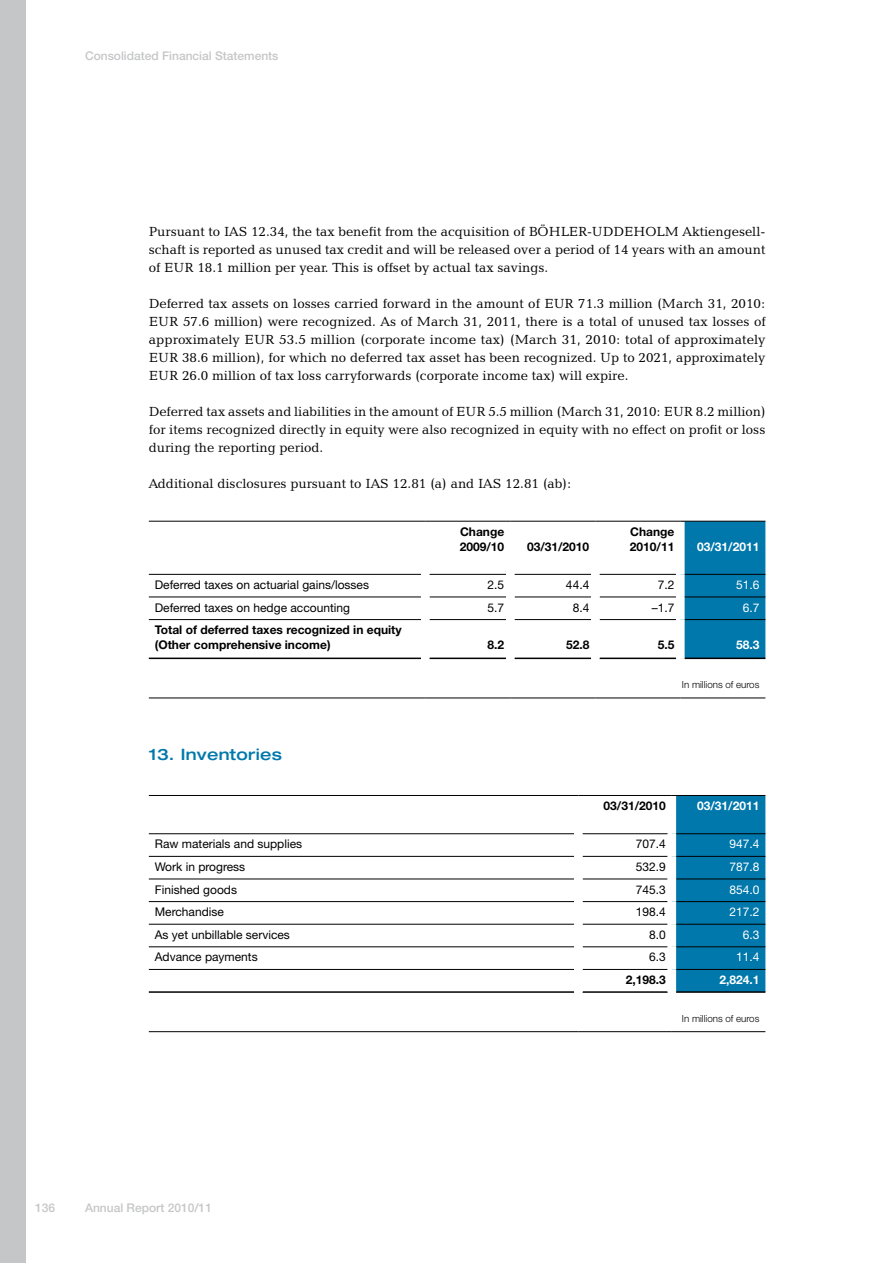
<style>
.page{position:relative;width:893px;height:1263px;background:#fff}
.page>*{position:absolute;margin:0;border:0;box-sizing:border-box;transform-origin:0 0}
.t1{font:500 expanded 15.75px "Helvetica Neue LT Std";letter-spacing:.02em;color:#0078ab}
.t2{font:13.5px/18px "Candida BT";color:#000;text-align:justify}
.t3{font:12px "Helvetica Neue LT Std";color:#000}
.t4{font:700 12px/15px "Helvetica Neue LT Std";color:#000}
.t5{font:500 12px "Helvetica Neue LT Std";color:#c5c6c8}
.t6{font:12px "Helvetica Neue LT Std";color:#fff}
.t7{font:700 12px "Helvetica Neue LT Std";color:#fff}
.t8{font:300 9.75px "Helvetica Neue LT Std";color:#000}
</style>
<div class="page">
<div style="left:0;top:0;width:26px;height:1263px;background:#c5c6c8"></div>
<div style="left:676px;top:796px;width:89px;height:195px;background:#0078ab"></div>
<hr style="left:149px;top:795px;width:429px;height:1px;background:#000">
<hr style="left:578px;top:795px;width:94px;height:1px;background:#000">
<hr style="left:672px;top:795px;width:93px;height:1px;background:#000">
<hr style="left:149px;top:1031px;width:429px;height:1px;background:#000">
<hr style="left:578px;top:1031px;width:94px;height:1px;background:#000">
<hr style="left:672px;top:1031px;width:93px;height:1px;background:#000">
<hr style="left:149px;top:833px;width:425px;height:1px;background:#000">
<hr style="left:583px;top:833px;width:85px;height:1px;background:#000">
<hr style="left:676px;top:833px;width:89px;height:1px;background:#000">
<hr style="left:149px;top:856px;width:425px;height:1px;background:#000">
<hr style="left:583px;top:856px;width:85px;height:1px;background:#000">
<hr style="left:676px;top:856px;width:89px;height:1px;background:#000">
<hr style="left:149px;top:879px;width:425px;height:1px;background:#000">
<hr style="left:583px;top:879px;width:85px;height:1px;background:#000">
<hr style="left:676px;top:879px;width:89px;height:1px;background:#000">
<hr style="left:149px;top:901px;width:425px;height:1px;background:#000">
<hr style="left:583px;top:901px;width:85px;height:1px;background:#000">
<hr style="left:676px;top:901px;width:89px;height:1px;background:#000">
<hr style="left:149px;top:924px;width:425px;height:1px;background:#000">
<hr style="left:583px;top:924px;width:85px;height:1px;background:#000">
<hr style="left:676px;top:924px;width:89px;height:1px;background:#000">
<hr style="left:149px;top:946px;width:425px;height:1px;background:#000">
<hr style="left:583px;top:946px;width:85px;height:1px;background:#000">
<hr style="left:676px;top:946px;width:89px;height:1px;background:#000">
<hr style="left:149px;top:969px;width:425px;height:1px;background:#000">
<hr style="left:583px;top:969px;width:85px;height:1px;background:#000">
<hr style="left:676px;top:969px;width:89px;height:1px;background:#000">
<hr style="left:149px;top:991px;width:425px;height:2px;background:#000">
<hr style="left:583px;top:991px;width:85px;height:2px;background:#000">
<hr style="left:676px;top:991px;width:89px;height:2px;background:#000">
<div style="left:685px;top:522px;width:80px;height:136px;background:#0078ab"></div>
<hr style="left:149px;top:597px;width:272px;height:1px;background:#000">
<hr style="left:429px;top:597px;width:77px;height:1px;background:#000">
<hr style="left:514px;top:597px;width:77px;height:1px;background:#000">
<hr style="left:600px;top:597px;width:76px;height:1px;background:#000">
<hr style="left:149px;top:619px;width:272px;height:1px;background:#000">
<hr style="left:429px;top:619px;width:77px;height:1px;background:#000">
<hr style="left:514px;top:619px;width:77px;height:1px;background:#000">
<hr style="left:600px;top:619px;width:76px;height:1px;background:#000">
<hr style="left:149px;top:698px;width:276px;height:1px;background:#000">
<hr style="left:425px;top:698px;width:85px;height:1px;background:#000">
<hr style="left:595px;top:698px;width:85px;height:1px;background:#000">
<hr style="left:680px;top:698px;width:85px;height:1px;background:#000">
<hr style="left:510px;top:698px;width:85px;height:1px;background:#000">
<hr style="left:149px;top:574px;width:272px;height:1px;background:#000">
<hr style="left:429px;top:574px;width:77px;height:1px;background:#000">
<hr style="left:514px;top:574px;width:77px;height:1px;background:#000">
<hr style="left:600px;top:574px;width:76px;height:1px;background:#000">
<hr style="left:685px;top:574px;width:80px;height:1px;background:#000">
<hr style="left:685px;top:597px;width:80px;height:1px;background:#000">
<hr style="left:685px;top:619px;width:80px;height:1px;background:#000">
<hr style="left:149px;top:658px;width:272px;height:1px;background:#000">
<hr style="left:429px;top:658px;width:77px;height:1px;background:#000">
<hr style="left:514px;top:658px;width:77px;height:1px;background:#000">
<hr style="left:600px;top:658px;width:76px;height:1px;background:#000">
<hr style="left:685px;top:658px;width:80px;height:1px;background:#000">
<hr style="left:149px;top:521px;width:276px;height:1px;background:#000">
<hr style="left:425px;top:521px;width:85px;height:1px;background:#000">
<hr style="left:510px;top:521px;width:85px;height:1px;background:#000">
<hr style="left:595px;top:521px;width:85px;height:1px;background:#000">
<hr style="left:680px;top:521px;width:85px;height:1px;background:#000">
<p class="t5" style="left:85px;top:48px;width:195px">Consolidated Financial Statements</p>
<p class="t2" style="left:149px;top:222px;width:618px">Pursuant to IAS 12.34, the tax benefit from the acquisition of BÖHLER-UDDEHOLM Aktiengesell&shy;schaft is reported as unused tax credit and will be released over a period of 14 years with an amount of EUR 18.1 million per year. This is offset by actual tax savings.</p>
<p class="t2" style="left:149px;top:294px;width:618px">Deferred tax assets on losses carried forward in the amount of EUR 71.3 million (March 31, 2010:<br>EUR 57.6 million) were recognized. As of March 31, 2011, there is a total of unused tax losses of approximately EUR 53.5 million (corporate income tax) (March 31, 2010: total of approximately EUR 38.6 million), for which no deferred tax asset has been recognized. Up to 2021, approximately EUR 26.0 million of tax loss carryforwards (corporate income tax) will expire.</p>
<p class="t2" style="left:149px;top:402px;width:618px">Deferred tax assets and liabilities in the amount of EUR 5.5 million (March 31, 2010: EUR 8.2 million) for items recognized directly in equity were also recognized in equity with no effect on profit or loss during the reporting period.</p>
<p class="t2" style="left:149px;top:474px;width:424px">Additional disclosures pursuant to IAS 12.81 (a) and IAS 12.81 (ab):</p>
<p class="t4" style="left:460px;top:524px;width:46px">Change<br>2009/10</p>
<p class="t4" style="left:630px;top:524px;width:46px">Change<br>2010/11</p>
<p class="t4" style="left:527px;top:539px;width:64px">03/31/2010</p>
<p class="t7" style="left:697px;top:539px;width:64px">03/31/2011</p>
<p class="t3" style="left:155px;top:577px;width:216px">Deferred taxes on actuarial gains/losses</p>
<p class="t3" style="left:488px;top:577px;width:18px">2.5</p>
<p class="t3" style="left:566px;top:577px;width:25px">44.4</p>
<p class="t3" style="left:658px;top:577px;width:18px">7.2</p>
<p class="t6" style="left:736px;top:577px;width:25px">51.6</p>
<p class="t3" style="left:155px;top:600px;width:197px">Deferred taxes on hedge accounting</p>
<p class="t3" style="left:488px;top:600px;width:18px">5.7</p>
<p class="t3" style="left:573px;top:600px;width:18px">8.4</p>
<p class="t3" style="left:652px;top:600px;width:24px">–1.7</p>
<p class="t6" style="left:743px;top:600px;width:18px">6.7</p>
<p class="t4" style="left:155px;top:622px;width:248px">Total of deferred taxes recognized in equity (Other comprehensive income)</p>
<p class="t4" style="left:488px;top:637px;width:18px">8.2</p>
<p class="t4" style="left:566px;top:637px;width:25px">52.8</p>
<p class="t4" style="left:658px;top:637px;width:18px">5.5</p>
<p class="t7" style="left:736px;top:637px;width:25px">58.3</p>
<p class="t8" style="left:682px;top:679px;width:79px">In millions of euros</p>
<p class="t1" style="left:149px;top:744px;width:135px">13. Inventories</p>
<p class="t4" style="left:604px;top:798px;width:64px">03/31/2010</p>
<p class="t7" style="left:697px;top:798px;width:64px">03/31/2011</p>
<p class="t3" style="left:155px;top:837px;width:149px">Raw materials and supplies</p>
<p class="t3" style="left:636px;top:837px;width:32px">707.4</p>
<p class="t6" style="left:729px;top:837px;width:32px">947.4</p>
<p class="t3" style="left:155px;top:859px;width:92px">Work in progress</p>
<p class="t3" style="left:636px;top:859px;width:32px">532.9</p>
<p class="t6" style="left:729px;top:859px;width:32px">787.8</p>
<p class="t3" style="left:155px;top:882px;width:84px">Finished goods</p>
<p class="t3" style="left:636px;top:882px;width:32px">745.3</p>
<p class="t6" style="left:729px;top:882px;width:32px">854.0</p>
<p class="t3" style="left:155px;top:905px;width:71px">Merchandise</p>
<p class="t3" style="left:636px;top:905px;width:32px">198.4</p>
<p class="t6" style="left:729px;top:905px;width:32px">217.2</p>
<p class="t3" style="left:155px;top:927px;width:137px">As yet unbillable services</p>
<p class="t3" style="left:649px;top:927px;width:18px">8.0</p>
<p class="t6" style="left:743px;top:927px;width:18px">6.3</p>
<p class="t3" style="left:155px;top:950px;width:104px">Advance payments</p>
<p class="t3" style="left:649px;top:950px;width:18px">6.3</p>
<p class="t6" style="left:736px;top:950px;width:25px">11.4</p>
<p class="t4" style="left:626px;top:972px;width:42px">2,198.3</p>
<p class="t7" style="left:719px;top:972px;width:42px">2,824.1</p>
<p class="t8" style="left:682px;top:1012px;width:79px">In millions of euros</p>
<p class="t5" style="left:35px;top:1200px;width:22px">136</p>
<p class="t5" style="left:85px;top:1200px;width:128px">Annual Report 2010/11</p>
</div>
